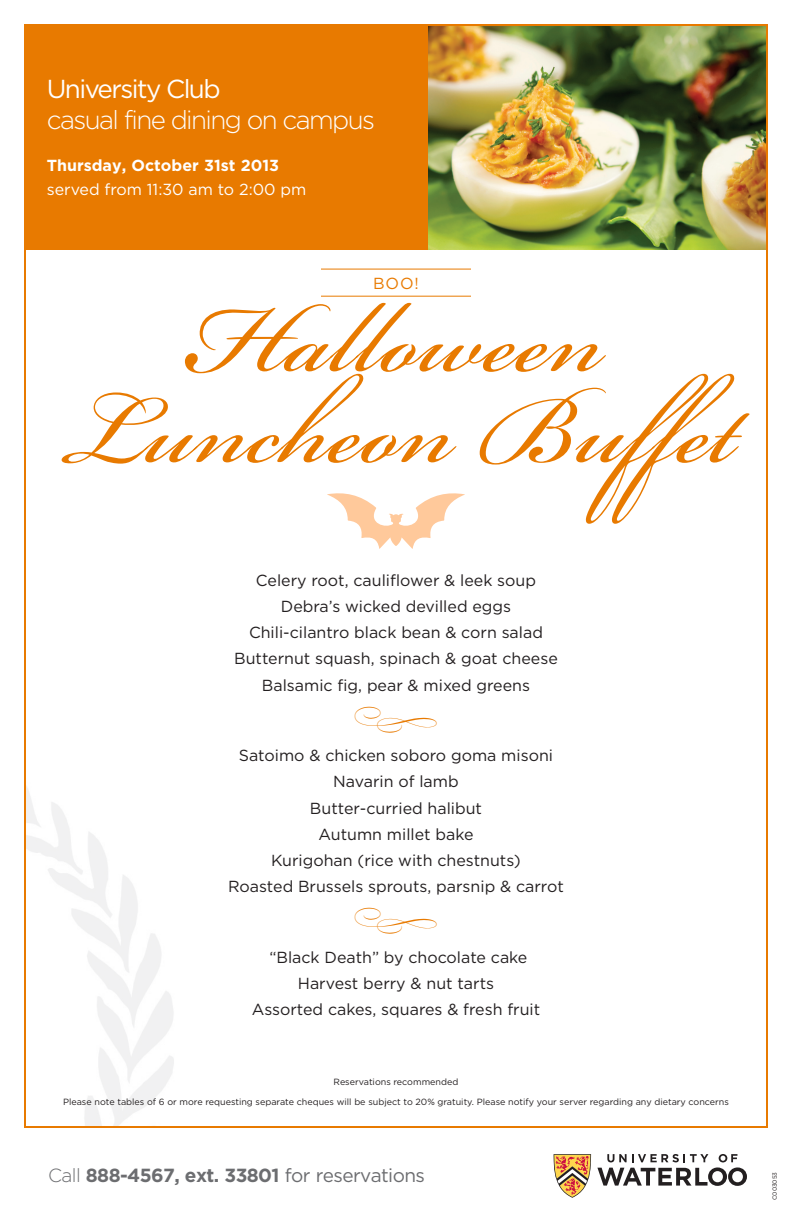
<style>
.page{position:relative;width:792px;height:1224px;background:#fff}
.page>*{position:absolute;margin:0;border:0;box-sizing:border-box;transform-origin:0 0}
.menu_header{font:154px "Bickham Script Pro";color:#e87a00}
.menu_header-2{font:600 34px "Bickham Script Pro";color:#e87a00;scale:1.2 1}
.t1{font:300 26px "Gotham";letter-spacing:-.06em;color:#fff}
.t2{font:26px "Gotham";letter-spacing:-.06em;color:#fff}
.t3{font:700 19px "Gotham";letter-spacing:-.03em;color:#6c6d70}
.t4{font:16px "Gotham";color:#231f20}
.t5{font:16px "Gotham";color:#fff}
.menu_header-3{font:700 16px "Gotham";color:#fff}
.menu_header-4{font:16px "Gotham";color:#e87a00}
.t6{font:9px "Gotham";color:#231f20}
.t7{font:6px "Gotham";color:#231f20}
.s1{font-weight:300}
.s2{font-weight:400}
</style>
<div class="page">
<div style="left:24px;top:24px;width:744px;height:226px;background:#e87a00"></div>
<img style="left:428px;top:27px;width:337px;height:223px">
<svg style="left:553px;top:1154px;width:194px;height:44px"></svg>
<hr style="left:321px;top:269px;width:150px;height:1px;background:#e87a00">
<hr style="left:321px;top:296px;width:150px;height:1px;background:#e87a00">
<svg style="left:327px;top:493px;width:138px;height:56px"></svg>
<p class="t2" style="left:47px;top:72px;width:175px">University Club</p>
<p class="t1" style="left:47px;top:103px;width:330px">casual fine dining on campus</p>
<p class="menu_header-3" style="left:47px;top:154px;width:234px">Thursday, October 31st 2013</p>
<p class="t5" style="left:47px;top:179px;width:261px">served from 11:30 am to 2:00 pm</p>
<p class="menu_header-4" style="left:373px;top:273px;width:47px">BOO!</p>
<p class="menu_header" style="left:188px;top:227px;width:417px">Halloween</p>
<p class="menu_header" style="left:55px;top:318px;width:722px">Luncheon Buffet</p>
<p class="t4" style="left:256px;top:570px;width:282px">Celery root, cauliflower &amp; leek soup</p>
<p class="t4" style="left:281px;top:596px;width:232px">Debra’s wicked devilled eggs</p>
<p class="t4" style="left:249px;top:622px;width:295px">Chili-cilantro black bean &amp; corn salad</p>
<p class="t4" style="left:234px;top:648px;width:325px">Butternut squash, spinach &amp; goat cheese</p>
<p class="t4" style="left:262px;top:675px;width:270px">Balsamic fig, pear &amp; mixed greens</p>
<p class="menu_header-2" style="left:352px;top:696px;width:74px">•</p>
<p class="t4" style="left:239px;top:745px;width:316px">Satoimo &amp; chicken soboro goma misoni</p>
<p class="t4" style="left:333px;top:771px;width:127px">Navarin of lamb</p>
<p class="t4" style="left:310px;top:798px;width:174px">Butter-curried halibut</p>
<p class="t4" style="left:318px;top:824px;width:157px">Autumn millet bake</p>
<p class="t4" style="left:271px;top:850px;width:251px">Kurigohan (rice with chestnuts)</p>
<p class="t4" style="left:228px;top:876px;width:337px">Roasted Brussels sprouts, parsnip &amp; carrot</p>
<p class="menu_header-2" style="left:352px;top:898px;width:74px">•</p>
<p class="t4" style="left:269px;top:947px;width:260px">“Black Death” by chocolate cake</p>
<p class="t4" style="left:298px;top:973px;width:198px">Harvest berry &amp; nut tarts</p>
<p class="t4" style="left:252px;top:999px;width:290px">Assorted cakes, squares &amp; fresh fruit</p>
<p class="t6" style="left:334px;top:1076px;width:126px">Reservations recommended</p>
<p class="t6" style="left:63px;top:1096px;width:667px">Please note tables of 6 or more requesting separate cheques will be subject to 20% gratuity. Please notify your server regarding any dietary concerns</p>
<p class="t3" style="left:48px;top:1163px;width:378px"><span class="s1">Call</span> 888-4567, ext. 33801 <span class="s2">for reservations</span></p>
<p class="t7" style="left:771px;top:1200px;width:30px;rotate:-90deg">C003053</p>
</div>
